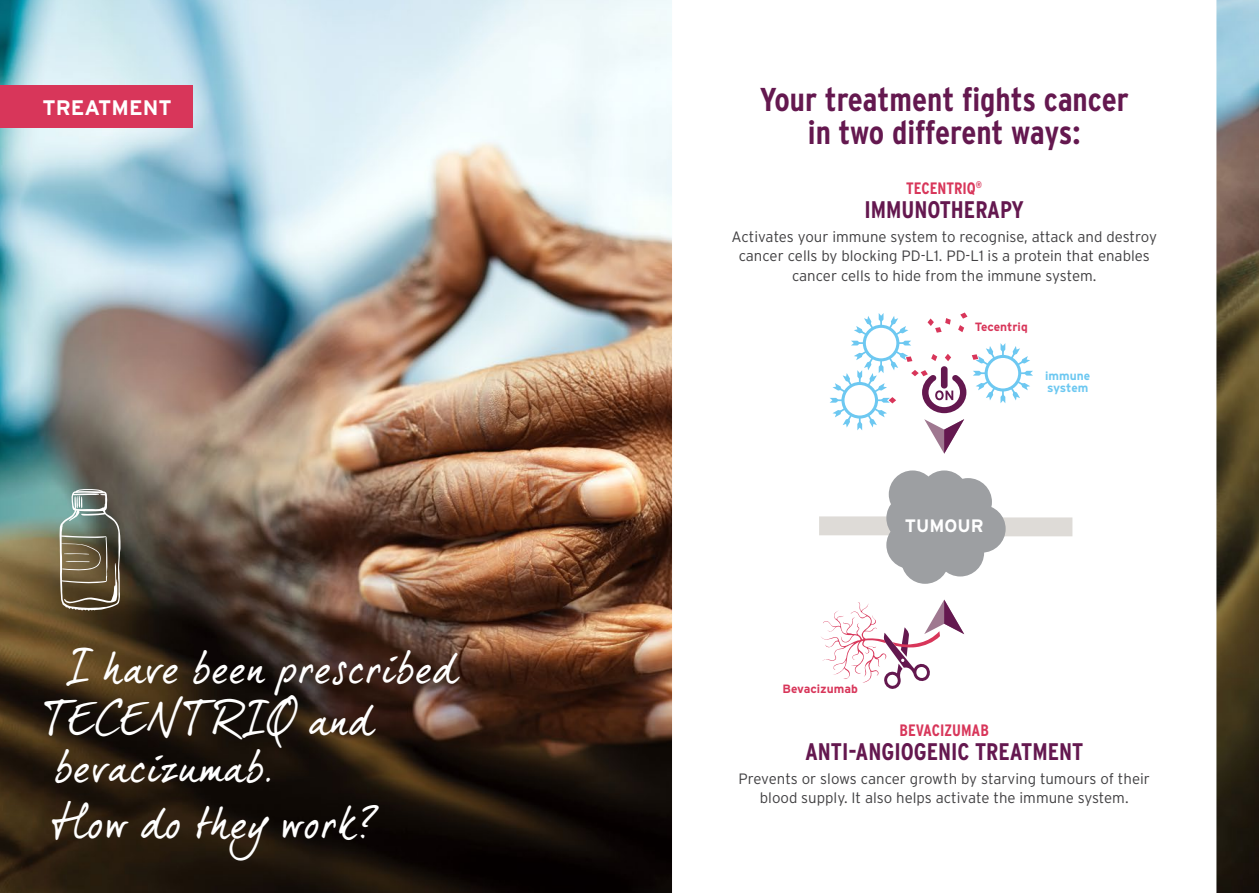
<style>
.page{position:relative;width:1259px;height:893px;background:#fff}
.page>*{position:absolute;margin:0;border:0;box-sizing:border-box;transform-origin:0 0}
.t1{font:45px/52.2px "dear Joe 5 CASUAL P";color:#fff}
.t2{font:700 33px/33px "Interstate Condensed";color:#64184f;text-align:center}
.t3{font:700 24px "Interstate Condensed";color:#64184f}
.t4{font:700 21px "Interstate";color:#fff}
.t5{font:700 18px "Interstate";color:#fff}
.t6{font:700 16.5px "Interstate Condensed";color:#d8365a}
.t7{font:300 15px/19.5px "Interstate";color:#414042;text-align:center}
.t8{font:700 12px "Interstate";color:#d8365a}
.t9{font:700 12px/12px "Interstate";color:#6dc8f1}
</style>
<div class="page">
<img style="left:0;top:0;width:1259px;height:893px">
<svg style="left:672px;top:0;width:544px;height:893px"></svg>
<div style="left:936px;top:517px;width:136px;height:19px;background:#dedbd7"></div>
<svg style="left:809px;top:312px;width:234px;height:378px"></svg>
<div style="left:0;top:85px;width:193px;height:43px;background:#d8365a"></div>
<svg style="left:60px;top:489px;width:61px;height:122px;background:#777664"></svg>
<h3 class="t4" style="left:43px;top:96px;width:131px">TREATMENT</h3>
<h1 class="t1" style="left:42px;top:640px;width:418px;text-indent:26px">I have been prescribed<br>TECENT RIQ and</h1>
<h1 class="t1" style="left:54px;top:738px;width:324px;line-height:55.8px">bevacizumab.<br>How do they work?</h1>
<h2 class="t2" style="left:760px;top:83px;width:370px">Your treatment fights cancer in two different ways:</h2>
<p class="t6" style="left:906px;top:179px;width:77px">TECENTRIQ<sup>®</sup></p>
<h3 class="t3" style="left:864px;top:196px;width:161px">IMMUNOTHERAPY</h3>
<p class="t7" style="left:731px;top:226px;width:427px">Activates your immune system to recognise, attack and destroy cancer cells by blocking PD-L1. PD-L1 is a protein that enables cancer cells to hide from the immune system.</p>
<p class="t8" style="left:974px;top:320px;width:54px">Tecentriq</p>
<p class="t9" style="left:1045px;top:370px;width:46px">immune system</p>
<p class="t5" style="left:905px;top:516px;width:80px">TUMOUR</p>
<p class="t8" style="left:782px;top:682px;width:77px">Bevacizumab</p>
<p class="t6" style="left:899px;top:721px;width:91px">BEVACIZUMAB</p>
<h3 class="t3" style="left:805px;top:738px;width:280px">ANTI-ANGIOGENIC TREATMENT</h3>
<p class="t7" style="left:738px;top:769px;width:413px">Prevents or slows cancer growth by starving tumours of their blood supply. It also helps activate the immune system.</p>
</div>
